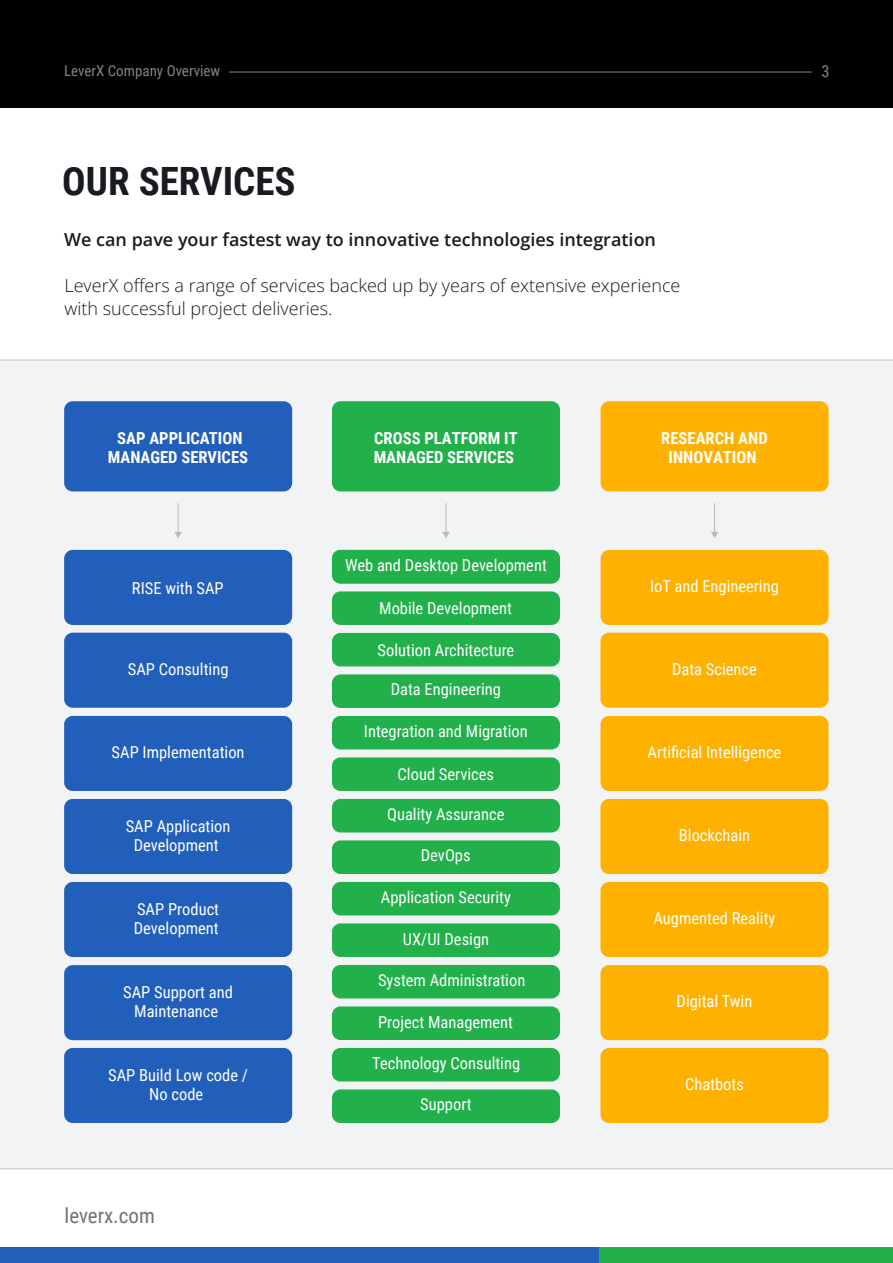
<style>
.page{position:relative;width:893px;height:1263px;background:#fff}
.page>*{position:absolute;margin:0;border:0;box-sizing:border-box;transform-origin:0 0}
.t1{font:700 39px "Roboto Condensed";color:#181b21}
.t2{font:21px "Roboto Condensed";color:#707571}
.t3{font:300 18px/22.5px "Open Sans";color:#181b21}
.t4{font:600 18px "Open Sans";color:#181b21}
.t5{font:700 16.65px/19.2px "Roboto Condensed";color:#fff;text-align:center}
.t6{font:16.5px/19.2px "Roboto Condensed";color:#fff;text-align:center}
.t7{font:16.5px "Roboto Condensed";color:#838383}
.t8{font:15px "Roboto Condensed";color:#838383}
</style>
<div class="page">
<div style="left:0;top:0;width:893px;height:108px;background:#000"></div>
<hr style="left:229px;top:72px;width:583px;height:1px;background:#838383">
<div style="left:0;top:1247px;width:893px;height:16px;background:#225fbb"></div>
<div style="left:600px;top:1247px;width:293px;height:16px;background:#22b04b"></div>
<div style="left:0;top:360px;width:893px;height:809px;background:#f2f3f4"></div>
<hr style="left:0;top:360px;width:893px;height:1px;background:#c5c4c4">
<hr style="left:0;top:1168px;width:893px;height:1px;background:#c5c4c4">
<div style="left:64px;top:401px;width:228px;height:90px;background:#225fbb;border-radius:9px"></div>
<div style="left:64px;top:550px;width:228px;height:75px;background:#225fbb;border-radius:9px"></div>
<div style="left:64px;top:633px;width:228px;height:75px;background:#225fbb;border-radius:9px"></div>
<div style="left:64px;top:716px;width:228px;height:75px;background:#225fbb;border-radius:9px"></div>
<div style="left:64px;top:799px;width:228px;height:75px;background:#225fbb;border-radius:9px"></div>
<div style="left:64px;top:882px;width:228px;height:75px;background:#225fbb;border-radius:9px"></div>
<div style="left:64px;top:965px;width:228px;height:75px;background:#225fbb;border-radius:9px"></div>
<div style="left:332px;top:401px;width:228px;height:90px;background:#22b04b;border-radius:9px"></div>
<div style="left:601px;top:401px;width:228px;height:90px;background:#ffb100;border-radius:9px"></div>
<div style="left:332px;top:550px;width:228px;height:33px;background:#22b04b;border-radius:9px"></div>
<div style="left:332px;top:591px;width:228px;height:34px;background:#22b04b;border-radius:9px"></div>
<div style="left:332px;top:633px;width:228px;height:33px;background:#22b04b;border-radius:9px"></div>
<div style="left:332px;top:674px;width:228px;height:34px;background:#22b04b;border-radius:9px"></div>
<div style="left:332px;top:716px;width:228px;height:33px;background:#22b04b;border-radius:9px"></div>
<div style="left:332px;top:757px;width:228px;height:34px;background:#22b04b;border-radius:9px"></div>
<div style="left:332px;top:799px;width:228px;height:33px;background:#22b04b;border-radius:9px"></div>
<div style="left:332px;top:840px;width:228px;height:34px;background:#22b04b;border-radius:9px"></div>
<div style="left:332px;top:882px;width:228px;height:33px;background:#22b04b;border-radius:9px"></div>
<div style="left:332px;top:923px;width:228px;height:34px;background:#22b04b;border-radius:9px"></div>
<div style="left:332px;top:965px;width:228px;height:33px;background:#22b04b;border-radius:9px"></div>
<div style="left:332px;top:1006px;width:228px;height:34px;background:#22b04b;border-radius:9px"></div>
<div style="left:332px;top:1048px;width:228px;height:33px;background:#22b04b;border-radius:9px"></div>
<div style="left:332px;top:1089px;width:228px;height:34px;background:#22b04b;border-radius:9px"></div>
<div style="left:601px;top:550px;width:228px;height:75px;background:#ffb100;border-radius:9px"></div>
<div style="left:600px;top:633px;width:228px;height:75px;background:#ffb100;border-radius:9px"></div>
<div style="left:600px;top:716px;width:228px;height:75px;background:#ffb100;border-radius:9px"></div>
<div style="left:600px;top:799px;width:228px;height:75px;background:#ffb100;border-radius:9px"></div>
<div style="left:600px;top:882px;width:228px;height:75px;background:#ffb100;border-radius:9px"></div>
<div style="left:600px;top:965px;width:228px;height:75px;background:#ffb100;border-radius:9px"></div>
<div style="left:600px;top:1048px;width:228px;height:75px;background:#ffb100;border-radius:9px"></div>
<div style="left:64px;top:1048px;width:228px;height:75px;background:#225fbb;border-radius:9px"></div>
<hr style="left:178px;top:503px;width:1px;height:30px;background:#b8babc">
<svg style="left:174px;top:532px;width:8px;height:6px"></svg>
<hr style="left:446px;top:503px;width:1px;height:30px;background:#b8babc">
<svg style="left:442px;top:532px;width:8px;height:6px"></svg>
<hr style="left:714px;top:503px;width:1px;height:30px;background:#b8babc">
<svg style="left:711px;top:532px;width:7px;height:6px"></svg>
<p class="t8" style="left:64px;top:60px;width:158px">LeverX Company Overview</p>
<p class="t7" style="left:821px;top:60px;width:10px">3</p>
<h1 class="t1" style="left:62px;top:154px;width:235px">OUR SERVICES</h1>
<p class="t4" style="left:64px;top:227px;width:593px">We can pave your fastest way to innovative technologies integration</p>
<p class="t3" style="left:65px;top:274px;width:617px">LeverX offers a range of services backed up by years of extensive experience with successful project deliveries.</p>
<p class="t5" style="left:108px;top:428px;width:142px">SAP APPLICATION<br>MANAGED SERVICES</p>
<p class="t6" style="left:132px;top:577px;width:93px">RISE with SAP</p>
<p class="t6" style="left:128px;top:659px;width:102px">SAP Consulting</p>
<p class="t6" style="left:112px;top:742px;width:134px">SAP Implementation</p>
<p class="t6" style="left:126px;top:816px;width:106px">SAP Application<br>Development</p>
<p class="t6" style="left:134px;top:899px;width:87px;text-align:left">SAP Product<br>Development</p>
<p class="t6" style="left:123px;top:982px;width:111px">SAP Support and<br>Maintenance</p>
<p class="t6" style="left:108px;top:1065px;width:141px">SAP Build Low code /<br>No code</p>
<p class="t2" style="left:65px;top:1201px;width:92px">leverx.com</p>
<p class="t5" style="left:374px;top:428px;width:145px;text-align:left">CROSS PLATFORM IT<br>MANAGED SERVICES</p>
<p class="t5" style="left:661px;top:428px;width:108px">RESEARCH AND<br>INNOVATION</p>
<p class="t6" style="left:345px;top:555px;width:203px">Web and Desktop Development</p>
<p class="t6" style="left:379px;top:597px;width:134px">Mobile Development</p>
<p class="t6" style="left:378px;top:640px;width:138px">Solution Architecture</p>
<p class="t6" style="left:391px;top:679px;width:112px">Data Engineering</p>
<p class="t6" style="left:364px;top:721px;width:165px">Integration and Migration</p>
<p class="t6" style="left:398px;top:764px;width:98px">Cloud Services</p>
<p class="t6" style="left:387px;top:804px;width:119px">Quality Assurance</p>
<p class="t6" style="left:421px;top:845px;width:51px">DevOps</p>
<p class="t6" style="left:381px;top:887px;width:131px">Application Security</p>
<p class="t6" style="left:403px;top:929px;width:88px">UX/UI Design</p>
<p class="t6" style="left:378px;top:970px;width:149px">System Administration</p>
<p class="t6" style="left:378px;top:1012px;width:137px">Project Management</p>
<p class="t6" style="left:372px;top:1053px;width:149px">Technology Consulting</p>
<p class="t6" style="left:420px;top:1094px;width:53px">Support</p>
<p class="t6" style="left:650px;top:576px;width:130px">IoT and Engineering</p>
<p class="t6" style="left:672px;top:659px;width:86px">Data Science</p>
<p class="t6" style="left:648px;top:742px;width:135px">Artificial Intelligence</p>
<p class="t6" style="left:679px;top:825px;width:73px">Blockchain</p>
<p class="t6" style="left:653px;top:908px;width:123px">Augmented Reality</p>
<p class="t6" style="left:677px;top:991px;width:77px">Digital Twin</p>
<p class="t6" style="left:685px;top:1074px;width:60px">Chatbots</p>
</div>
